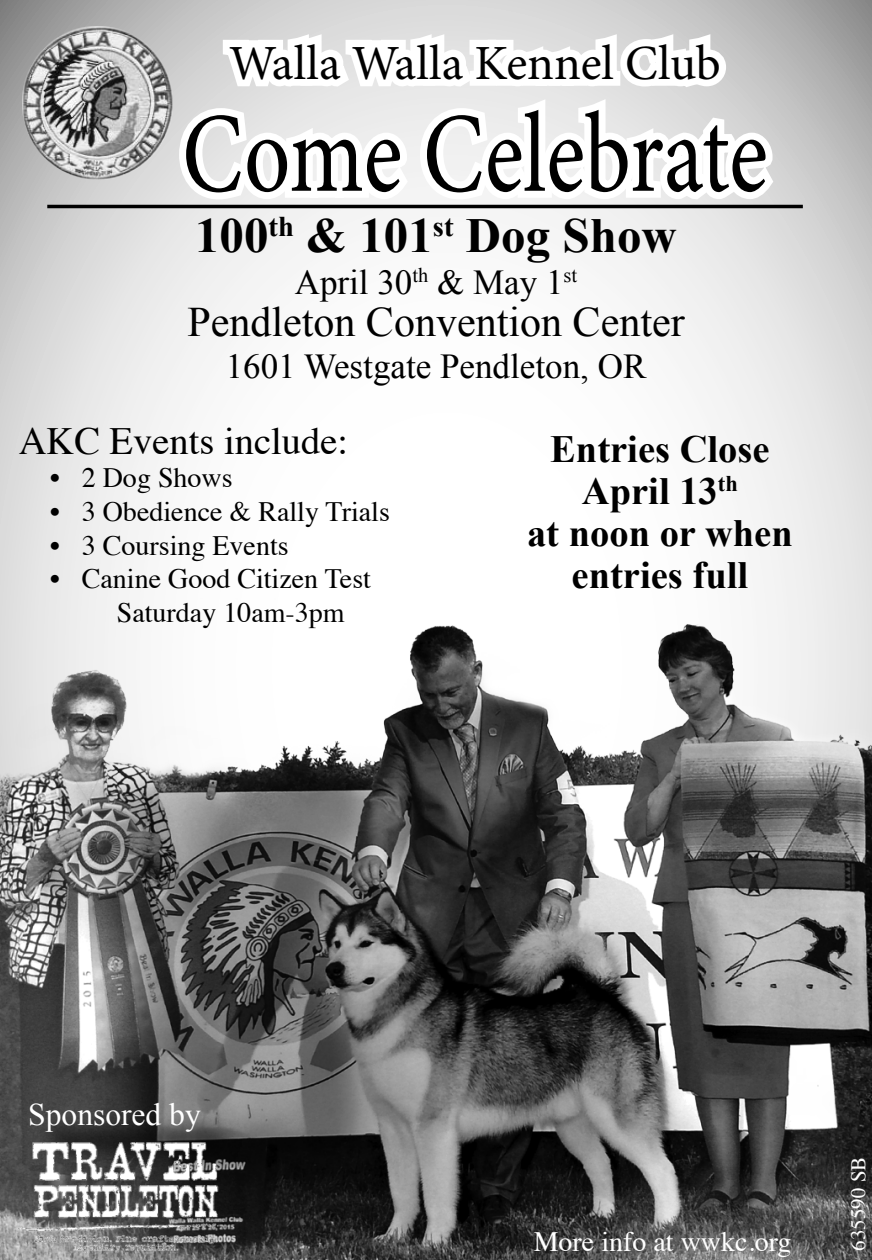
<style>
.page{position:relative;width:872px;height:1260px;background:#fff}
.page>*{position:absolute;margin:0;border:0;box-sizing:border-box;transform-origin:0 0}
.t1{font:113.75px "Minion Pro";letter-spacing:-.005em;color:#000;scale:.8 1}
.t2{font:49px "Minion Pro";color:#000}
.t3{font:700 49px "Times New Roman";color:#000}
.t4{font:42px "Times New Roman";color:#000}
.t5{font:700 38.5px/42px "Times New Roman";color:#000;text-align:center}
.t6{font:38.5px "Times";color:#000}
.t7{font:35px "Times New Roman";color:#000}
.t8{font:31.5px "Times New Roman";color:#fff}
.t9{font:28px/33.6px "Times";color:#000}
.t10{font:28px "Times";color:#fff}
.t11{font:21px "Times";color:#fff}
</style>
<div class="page">
<svg style="left:0;top:0;width:871px;height:599px"></svg>
<img style="left:0;top:599px;width:871px;height:661px">
<hr style="left:47px;top:205px;width:755px;height:3px;background:#000">
<svg style="left:37px;top:1109px;width:204px;height:64px;background:#474747"></svg>
<img style="left:18px;top:1138px;width:209px;height:115px">
<svg style="left:172px;top:0;width:611px;height:211px"></svg>
<img style="left:19px;top:23px;width:157px;height:161px">
<h2 class="t2" style="left:229px;top:30px;width:493px">Walla Walla Kennel Club</h2>
<h1 class="t1" style="left:182px;top:78px;width:733px">Come Celebrate</h1>
<h2 class="t3" style="left:195px;top:202px;width:483px">100<sup>th</sup> &amp; 101<sup>st</sup> Dog Show</h2>
<p class="t7" style="left:295px;top:259px;width:284px">April 30<sup>th</sup> &amp; May 1<sup>st</sup></p>
<h3 class="t4" style="left:187px;top:294px;width:498px">Pendleton Convention Center</h3>
<p class="t7" style="left:226px;top:343px;width:422px">1601 Westgate Pendleton, OR</p>
<h3 class="t6" style="left:19px;top:405px;width:331px">AKC Events include:</h3>
<p class="t9" style="left:50px;top:459px;width:184px">• 2 Dog Shows</p>
<p class="t9" style="left:50px;top:492px;width:341px">• 3 Obedience &amp; Rally Trials</p>
<p class="t9" style="left:50px;top:526px;width:240px">• 3 Coursing Events</p>
<p class="t9" style="left:117px;top:560px;width:256px;text-indent:-66px">• Canine Good Citizen Test<br>Saturday 10am-3pm</p>
<h3 class="t5" style="left:527px;top:427px;width:267px">Entries Close<br>April 13<sup>th<br></sup>at noon or when entries full</h3>
<p class="t8" style="left:28px;top:1093px;width:174px">Sponsored by</p>
<p class="t10" style="left:533px;top:1215px;width:259px">More info at wwkc.org</p>
<p class="t11" style="left:838px;top:1251px;width:95px;rotate:-90deg">635590 SB</p>
</div>
